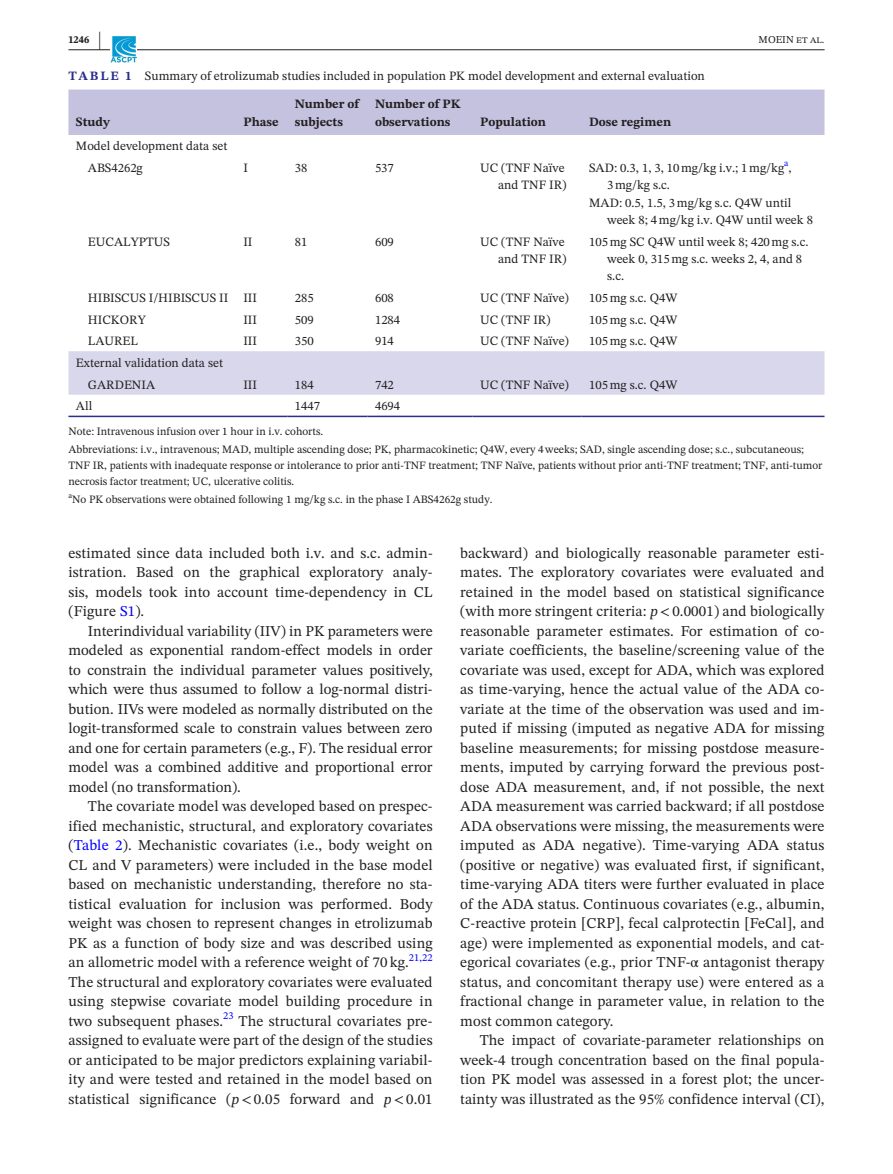
<style>
.page{position:relative;width:893px;height:1174px;background:#fff}
.page>*{position:absolute;margin:0;border:0;box-sizing:border-box;transform-origin:0 0}
.t1{font:15px/19.5px "STIX Two Text";letter-spacing:.01em;color:#231f20;text-align:justify}
.t2{font:12.75px/17.2px "STIX Two Text";color:#231f20}
.t3{font:700 12.75px/17.2px "STIX Two Text";color:#231f20}
.t4{font:11.25px/18px "STIX Two Text";color:#231f20}
.t5{font:10.5px "STIX Two Text";color:#231f20}
.t6{font:700 10.5px "STIX Two Text";color:#231f20}
.t7{font:10.5px "STIX Two Text";color:#00f}
.t8{font:8.85px "STIX Two Text";color:#00f}
.t9{font:7.8px "STIX Two Text";color:#231f20}
.s1{font-size:21px}
.s2{font-weight:700;color:#2c2d8c}
.s3{color:#00f}
.s4{font-style:italic}
.s5{font-family:"STIX"}
</style>
<div class="page">
<hr style="left:68px;top:49px;width:756px;height:1px;background:#231f20">
<img style="left:111px;top:37px;width:25px;height:25px">
<div style="left:68px;top:90px;width:756px;height:45px;background:#c4c2df"></div>
<div style="left:68px;top:351px;width:756px;height:44px;background:#d9d7eb"></div>
<hr style="left:68px;top:415px;width:168px;height:2px;background:#2c2d8c">
<hr style="left:236px;top:415px;width:51px;height:2px;background:#2c2d8c">
<hr style="left:287px;top:415px;width:81px;height:2px;background:#2c2d8c">
<hr style="left:368px;top:415px;width:105px;height:2px;background:#2c2d8c">
<hr style="left:473px;top:415px;width:109px;height:2px;background:#2c2d8c">
<hr style="left:582px;top:415px;width:242px;height:2px;background:#2c2d8c">
<p class="t6" style="left:68px;top:32px;width:34px">1246 <span class="s1">|</span></p>
<p class="t5" style="left:759px;top:32px;width:67px">MOEIN et al.</p>
<p class="t2" style="left:68px;top:67px;width:638px"><span class="s2">TABLE 1</span> Summary of etrolizumab studies included in population PK model development and external evaluation</p>
<p class="t3" style="left:76px;top:113px;width:35px">Study</p>
<p class="t3" style="left:243px;top:113px;width:37px">Phase</p>
<p class="t3" style="left:295px;top:96px;width:66px">Number of subjects</p>
<p class="t3" style="left:375px;top:96px;width:87px">Number of PK observations</p>
<p class="t3" style="left:480px;top:113px;width:67px">Population</p>
<p class="t3" style="left:589px;top:113px;width:84px">Dose regimen</p>
<p class="t2" style="left:88px;top:135px;width:141px;line-height:21.8px;text-indent:-12px">Model development data set<br>ABS4262g</p>
<p class="t8" style="left:784px;top:157px;width:6px">a</p>
<p class="t2" style="left:243px;top:159px;width:6px">I</p>
<p class="t2" style="left:295px;top:159px;width:14px">38</p>
<p class="t2" style="left:375px;top:159px;width:20px">537</p>
<p class="t2" style="left:480px;top:159px;width:88px;text-align:right">UC (TNF Naïve and TNF IR)</p>
<p class="t2" style="left:589px;top:159px;width:204px">SAD: 0.3, 1, 3, 10mg/kg i.v.; 1mg/kg ,</p>
<p class="t2" style="left:607px;top:176px;width:64px">3mg/kg s.c.</p>
<p class="t2" style="left:589px;top:194px;width:204px">MAD: 0.5, 1.5, 3mg/kg s.c. Q4W until</p>
<p class="t2" style="left:607px;top:211px;width:207px">week 8; 4mg/kg i.v. Q4W until week 8</p>
<p class="t2" style="left:88px;top:233px;width:83px">EUCALYPTUS</p>
<p class="t2" style="left:243px;top:233px;width:11px">II</p>
<p class="t2" style="left:295px;top:233px;width:14px">81</p>
<p class="t2" style="left:375px;top:233px;width:20px">609</p>
<p class="t2" style="left:480px;top:233px;width:88px;text-align:right">UC (TNF Naïve and TNF IR)</p>
<p class="t2" style="left:607px;top:233px;width:203px;text-indent:-18px">105mg SC Q4W until week 8; 420mg s.c. week 0, 315mg s.c. weeks 2, 4, and 8 s.c.</p>
<p class="t2" style="left:88px;top:289px;width:171px">HIBISCUS I/HIBISCUS II III</p>
<p class="t2" style="left:295px;top:289px;width:20px">285</p>
<p class="t2" style="left:375px;top:289px;width:20px">608</p>
<p class="t2" style="left:480px;top:289px;width:90px">UC (TNF Naïve)</p>
<p class="t2" style="left:589px;top:289px;width:90px">105mg s.c. Q4W</p>
<p class="t2" style="left:88px;top:310px;width:59px">HICKORY</p>
<p class="t2" style="left:243px;top:310px;width:15px">III</p>
<p class="t2" style="left:295px;top:310px;width:20px">509</p>
<p class="t2" style="left:375px;top:310px;width:27px">1284</p>
<p class="t2" style="left:480px;top:310px;width:72px">UC (TNF IR)</p>
<p class="t2" style="left:589px;top:310px;width:90px">105mg s.c. Q4W</p>
<p class="t2" style="left:88px;top:332px;width:52px">LAUREL</p>
<p class="t2" style="left:243px;top:332px;width:15px">III</p>
<p class="t2" style="left:295px;top:332px;width:20px">350</p>
<p class="t2" style="left:375px;top:332px;width:20px">914</p>
<p class="t2" style="left:480px;top:332px;width:90px">UC (TNF Naïve)</p>
<p class="t2" style="left:589px;top:332px;width:90px">105mg s.c. Q4W</p>
<p class="t2" style="left:88px;top:352px;width:137px;line-height:21.8px;text-indent:-12px">External validation data set<br>GARDENIA</p>
<p class="t2" style="left:243px;top:376px;width:15px">III</p>
<p class="t2" style="left:295px;top:376px;width:20px">184</p>
<p class="t2" style="left:375px;top:376px;width:20px">742</p>
<p class="t2" style="left:480px;top:376px;width:90px">UC (TNF Naïve)</p>
<p class="t2" style="left:589px;top:376px;width:90px">105mg s.c. Q4W</p>
<p class="t2" style="left:76px;top:397px;width:18px">All</p>
<p class="t2" style="left:295px;top:397px;width:27px">1447</p>
<p class="t2" style="left:375px;top:397px;width:27px">4694</p>
<p class="t4" style="left:68px;top:422px;width:737px">Note: Intravenous infusion over 1 hour in i.v. cohorts.<br>Abbreviations: i.v., intravenous; MAD, multiple ascending dose; PK, pharmacokinetic; Q4W, every 4weeks; SAD, single ascending dose; s.c., subcutaneous;</p>
<p class="t4" style="left:68px;top:457px;width:756px;line-height:15.8px">TNF IR, patients with inadequate response or intolerance to prior anti-TNF treatment; TNF Naïve, patients without prior anti-TNF treatment; TNF, anti-tumor necrosis factor treatment; UC, ulcerative colitis.</p>
<p class="t9" style="left:68px;top:489px;width:5px">a</p>
<p class="t4" style="left:72px;top:490px;width:422px">No PK observations were obtained following 1 mg/kg s.c. in the phase I ABS4262g study.</p>
<p class="t1" style="left:68px;top:543px;width:366px">estimated since data included both i.v. and s.c. admin&shy;istration. Based on the graphical exploratory analy&shy;sis, models took into account time-dependency in CL (Figure <span class="s3">S1</span>).</p>
<p class="t1" style="left:68px;top:621px;width:366px;text-indent:20px">Interindividual variability (IIV) in PK parameters were modeled as exponential random-effect models in order to constrain the individual parameter values positively, which were thus assumed to follow a log-normal distri&shy;bution. IIVs were modeled as normally distributed on the logit-transformed scale to constrain values between zero and one for certain parameters (e.g., F). The residual error model was a combined additive and proportional error model (no transformation).</p>
<p class="t1" style="left:68px;top:796px;width:366px;text-indent:20px">The covariate model was developed based on prespec&shy;ified mechanistic, structural, and exploratory covariates (<span class="s3">Table 2</span>). Mechanistic covariates (i.e., body weight on CL and V parameters) were included in the base model based on mechanistic understanding, therefore no sta&shy;tistical evaluation for inclusion was performed. Body weight was chosen to represent changes in etrolizumab PK as a function of body size and was described using an allometric model with a reference weight of 70 kg.<sup>21,22<br></sup>The structural and exploratory covariates were evaluated using stepwise covariate model building procedure in two subsequent phases.</p>
<p class="t7" style="left:223px;top:1008px;width:12px">23</p>
<p class="t1" style="left:68px;top:1011px;width:366px;text-indent:170px">The structural covariates pre&shy;assigned to evaluate were part of the design of the studies or anticipated to be major predictors explaining variabil&shy;ity and were tested and retained in the model based on statistical significance (<span class="s4">p</span><span class="s5">&lt;</span>0.05 forward and <span class="s4">p</span><span class="s5">&lt;</span>0.01</p>
<p class="t1" style="left:460px;top:543px;width:366px">backward) and biologically reasonable parameter esti&shy;mates. The exploratory covariates were evaluated and retained in the model based on statistical significance (with more stringent criteria: <span class="s4">p</span><span class="s5">&lt;</span>0.0001) and biologically reasonable parameter estimates. For estimation of co&shy;variate coefficients, the baseline/screening value of the covariate was used, except for ADA, which was explored as time-varying, hence the actual value of the ADA co&shy;variate at the time of the observation was used and im&shy;puted if missing (imputed as negative ADA for missing baseline measurements; for missing postdose measure&shy;ments, imputed by carrying forward the previous post&shy;dose ADA measurement, and, if not possible, the next ADA measurement was carried backward; if all postdose ADA observations were missing, the measurements were imputed as ADA negative). Time-varying ADA status (positive or negative) was evaluated first, if significant, time-varying ADA titers were further evaluated in place of the ADA status. Continuous covariates (e.g., albumin, C-reactive protein [CRP], fecal calprotectin [FeCal], and age) were implemented as exponential models, and cat&shy;egorical covariates (e.g., prior TNF-<span class="s5">α</span> antagonist therapy status, and concomitant therapy use) were entered as a fractional change in parameter value, in relation to the most common category.</p>
<p class="t1" style="left:460px;top:1030px;width:366px;text-indent:20px">The impact of covariate-parameter relationships on week-4 trough concentration based on the final popula&shy;tion PK model was assessed in a forest plot; the uncer&shy;tainty was illustrated as the 95% confidence interval (CI),</p>
</div>
